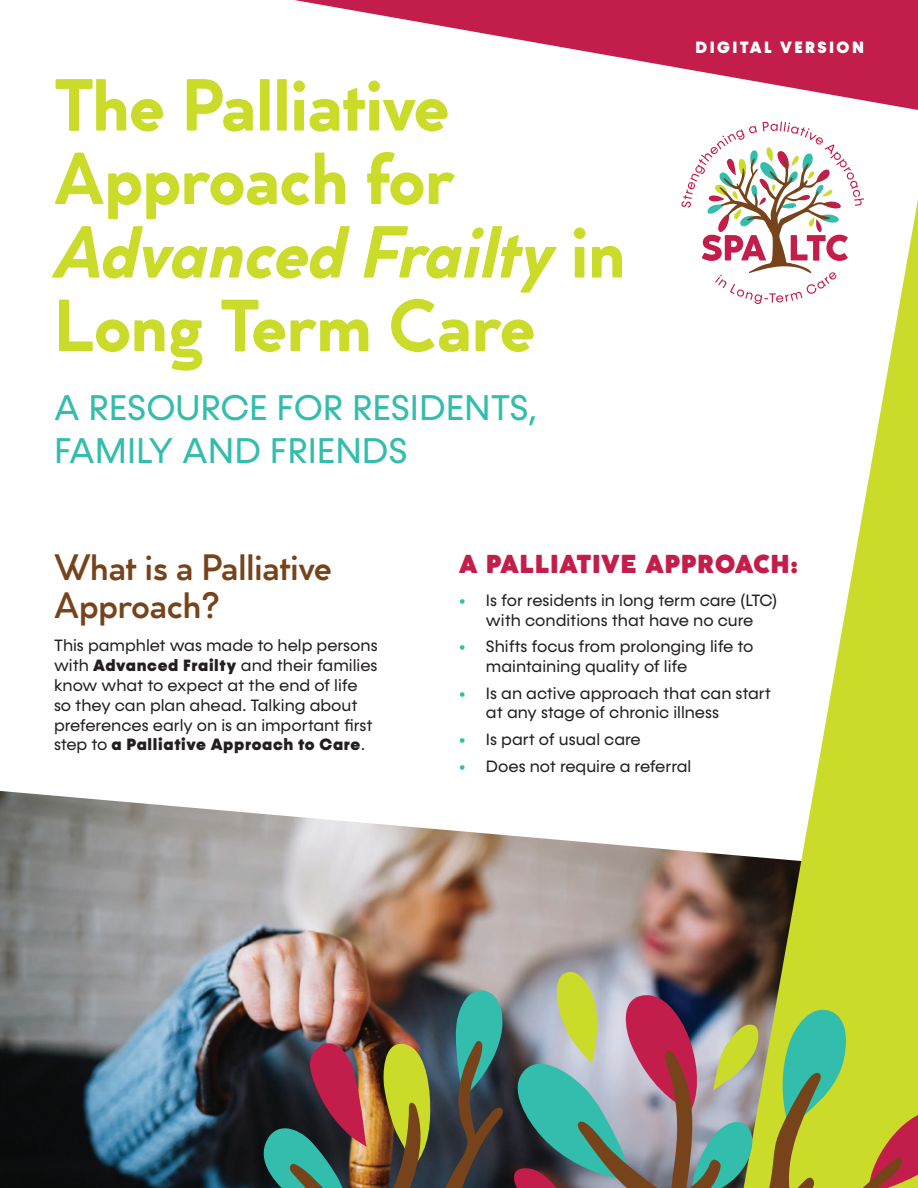
<style>
.page{position:relative;width:918px;height:1188px;background:#fff}
.page>*{position:absolute;margin:0;border:0;box-sizing:border-box;transform-origin:0 0}
.t1{font:700 72px/73.5px "Cocogoose Classic";color:#cadb2a}
.t2{font:36px/43.2px "Konnect";color:#33bdac}
.t3{font:500 36px/37.5px "Cocogoose Classic";color:#77431b}
.t4{font:900 25.5px "Cocogoose Classic";letter-spacing:.04em;color:#c31e4b}
.t5{font:16.5px/19.8px "Konnect";color:#231f20}
.t6{font:900 16.5px "Konnect";letter-spacing:.15em;color:#fff}
.s1{font-style:italic}
.s2{font-weight:900}
.s3{font-weight:900;color:#33bdac}
</style>
<div class="page">
<img style="left:0;top:791px;width:744px;height:397px">
<svg style="left:681px;top:122px;width:183px;height:175px"></svg>
<svg style="left:744px;top:199px;width:174px;height:842px"></svg>
<svg style="left:294px;top:0;width:624px;height:110px"></svg>
<img style="left:455px;top:972px;width:310px;height:69px">
<svg style="left:257px;top:1041px;width:7px;height:147px"></svg>
<svg style="left:781px;top:1005px;width:137px;height:36px;background:#a2d34c"></svg>
<svg style="left:264px;top:1041px;width:654px;height:147px;background:#7d835b"></svg>
<h1 class="t1" style="left:54px;top:65px;width:573px">The Palliative<br>Approach for<br><span class="s1">Advanced Frailty</span> in<br>Long Term Care</h1>
<h2 class="t2" style="left:54px;top:386px;width:485px">A RESOURCE FOR RESIDENTS,<br>FAMILY AND FRIENDS</h2>
<p class="t6" style="left:696px;top:38px;width:170px">DIGITAL VERSION</p>
<h2 class="t3" style="left:54px;top:547px;width:279px">What is a Palliative<br>Approach?</h2>
<p class="t5" style="left:54px;top:636px;width:325px">This pamphlet was made to help persons with <span class="s2">Advanced Frailty</span> and their families know what to expect at the end of life so they can plan ahead. Talking about preferences early on is an important first step to <span class="s2">a Palliative Approach to Care</span>.</p>
<h3 class="t4" style="left:459px;top:544px;width:341px">A PALLIATIVE APPROACH:</h3>
<p class="t5" style="left:459px;top:591px;width:320px;text-align:center"><span class="s3">•</span> Is for residents in long term care (LTC) with conditions that have no cure</p>
<p class="t5" style="left:486px;top:637px;width:269px;text-indent:-27px"><span class="s3">•</span> Shifts focus from prolonging life to maintaining quality of life</p>
<p class="t5" style="left:486px;top:683px;width:286px;text-indent:-27px"><span class="s3">•</span> Is an active approach that can start at any stage of chronic illness</p>
<p class="t5" style="left:459px;top:730px;width:183px"><span class="s3">•</span> Is part of usual care</p>
<p class="t5" style="left:459px;top:756px;width:234px"><span class="s3">•</span> Does not require a referral</p>
</div>
